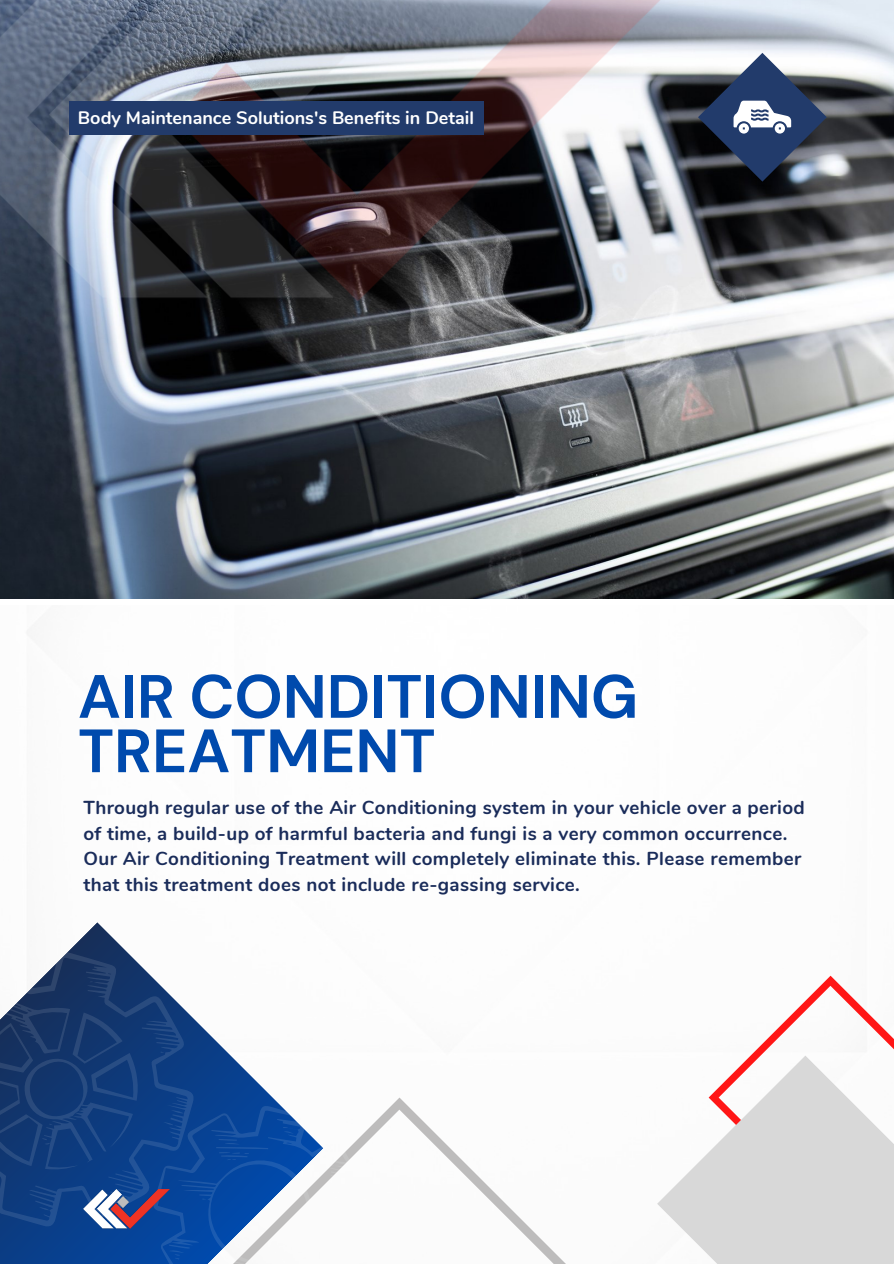
<style>
.page{position:relative;width:894px;height:1264px;background:#fff}
.page>*{position:absolute;margin:0;border:0;box-sizing:border-box;transform-origin:0 0}
.t1{font:700 61.05px/54.4px "DM Sans";color:#004aad}
.t2{font:700 18.75px/25.7px "Nunito";letter-spacing:.02em;color:#1a2c5a}
.t3{font:700 18px "Nunito";color:#fff}
</style>
<div class="page">
<svg style="left:751px;top:975px;width:142px;height:80px"></svg>
<svg style="left:680px;top:1055px;width:213px;height:208px;fill:#d8d8d8"></svg>
<svg style="left:405px;top:1103px;width:275px;height:160px"></svg>
<img style="left:0;top:0;width:893px;height:599px">
<img style="left:0;top:0;width:727px;height:302px">
<div style="left:70px;top:101px;width:414px;height:34px;background:#223b6b"></div>
<svg style="left:49px;top:922px;width:97px;height:49px"></svg>
<svg style="left:356px;top:1097px;width:49px;height:56px"></svg>
<svg style="left:0;top:971px;width:356px;height:292px"></svg>
<img style="left:83px;top:1189px;width:86px;height:39px">
<svg style="left:697px;top:53px;width:129px;height:129px"></svg>
<p class="t3" style="left:78px;top:105px;width:397px">Body Maintenance Solutions's Benefits in Detail</p>
<p class="t1" style="left:78px;top:669px;width:561px">AIR CONDITIONING<br>TREATMENT</p>
<p class="t2" style="left:83px;top:795px;width:722px">Through regular use of the Air Conditioning system in your vehicle over a period of time, a build-up of harmful bacteria and fungi is a very common occurrence.<br>Our Air Conditioning Treatment will completely eliminate this. Please remember that this treatment does not include re-gassing service.</p>
</div>
